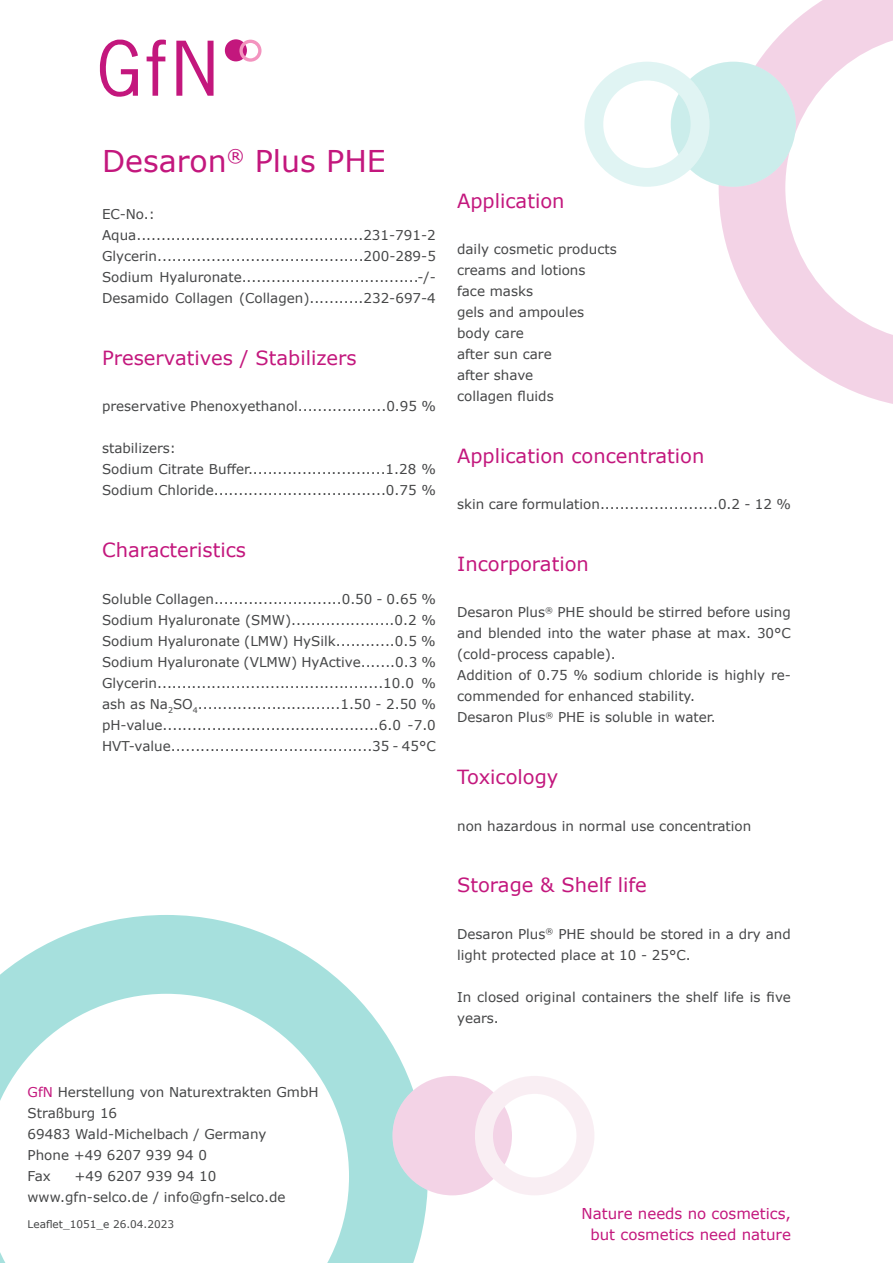
<style>
.page{position:relative;width:893px;height:1263px;background:#fff}
.page>*{position:absolute;margin:0;border:0;box-sizing:border-box;transform-origin:0 0}
.t1{font:30px "Verdana";color:#c3177d}
.t2{font:19.5px "Verdana";color:#c3177d}
.t3{font:15px/21px "Verdana";color:#c3177d;text-align:center}
.Fließtext{font:13.5px/21px "Verdana";color:#454647}
.Aufzählung{font:13.5px "Verdana";color:#454647}
.Fließtext-2{font:10.5px "Verdana";color:#454647}
.s1{color:#c3177d}
</style>
<div class="page">
<svg style="left:0;top:915px;width:428px;height:348px"></svg>
<div style="left:392px;top:1076px;width:120px;height:119px;background:#f3d3e6;border-radius:50%"></div>
<svg style="left:475px;top:1076px;width:119px;height:119px"></svg>
<svg style="left:719px;top:0;width:174px;height:404px"></svg>
<div style="left:671px;top:62px;width:125px;height:125px;background:#cbedeb;border-radius:50%"></div>
<svg style="left:584px;top:62px;width:125px;height:125px"></svg>
<svg style="left:100px;top:40px;width:38px;height:57px"></svg>
<svg style="left:147px;top:40px;width:19px;height:56px"></svg>
<svg style="left:176px;top:41px;width:38px;height:55px"></svg>
<div style="left:225px;top:39px;width:22px;height:22px;background:#c3177d;border-radius:50%"></div>
<svg style="left:239px;top:40px;width:22px;height:22px"></svg>
<h1 class="t1" style="left:102px;top:140px;width:285px">Desaron<sup>®</sup> Plus PHE</h1>
<p class="Fließtext" style="left:102px;top:204px;width:54px">EC-No.:</p>
<p class="Fließtext" style="left:102px;top:225px;width:335px">Aqua..............................................231-791-2</p>
<p class="Fließtext" style="left:102px;top:246px;width:335px">Glycerin..........................................200-289-5</p>
<p class="Fließtext" style="left:102px;top:267px;width:335px">Sodium Hyaluronate....................................-/-</p>
<p class="Fließtext" style="left:102px;top:288px;width:335px">Desamido Collagen (Collagen)...........232-697-4</p>
<h2 class="t2" style="left:102px;top:344px;width:256px">Preservatives / Stabilizers</h2>
<p class="Fließtext" style="left:102px;top:396px;width:335px">preservative Phenoxyethanol..................0.95 %</p>
<p class="Fließtext" style="left:102px;top:438px;width:75px">stabilizers:</p>
<p class="Fließtext" style="left:102px;top:459px;width:335px">Sodium Citrate Buffer............................1.28 %</p>
<p class="Fließtext" style="left:102px;top:480px;width:335px">Sodium Chloride...................................0.75 %</p>
<h2 class="t2" style="left:102px;top:536px;width:146px">Characteristics</h2>
<p class="Fließtext" style="left:102px;top:588px;width:335px">Soluble Collagen..........................0.50 - 0.65 %</p>
<p class="Fließtext" style="left:102px;top:609px;width:335px">Sodium Hyaluronate (SMW).....................0.2 %</p>
<p class="Fließtext" style="left:102px;top:630px;width:335px">Sodium Hyaluronate (LMW) HySilk............0.5 %</p>
<p class="Fließtext" style="left:102px;top:651px;width:335px">Sodium Hyaluronate (VLMW) HyActive.......0.3 %</p>
<p class="Fließtext" style="left:102px;top:672px;width:335px">Glycerin..............................................10.0 %</p>
<p class="Fließtext" style="left:102px;top:693px;width:335px">ash as Na<sub>2</sub>SO<sub>4</sub>.............................1.50 - 2.50 %</p>
<p class="Fließtext" style="left:102px;top:714px;width:335px">pH-value............................................6.0 -7.0</p>
<p class="Fließtext" style="left:102px;top:735px;width:335px">HVT-value.........................................35 - 45°C</p>
<h2 class="t2" style="left:457px;top:187px;width:109px">Application</h2>
<p class="Fließtext" style="left:457px;top:238px;width:161px">daily cosmetic products</p>
<p class="Fließtext" style="left:457px;top:259px;width:130px">creams and lotions</p>
<p class="Fließtext" style="left:457px;top:280px;width:78px">face masks</p>
<p class="Fließtext" style="left:457px;top:301px;width:128px">gels and ampoules</p>
<p class="Fließtext" style="left:457px;top:322px;width:68px">body care</p>
<p class="Fließtext" style="left:457px;top:343px;width:96px">after sun care</p>
<p class="Fließtext" style="left:457px;top:364px;width:78px">after shave</p>
<p class="Fließtext" style="left:457px;top:385px;width:98px">collagen fluids</p>
<h2 class="t2" style="left:457px;top:442px;width:249px">Application concentration</h2>
<p class="Fließtext" style="left:457px;top:494px;width:335px">skin care formulation........................0.2 - 12 %</p>
<h2 class="t2" style="left:457px;top:550px;width:133px">Incorporation</h2>
<p class="Fließtext" style="left:457px;top:602px;width:335px;text-align:justify">Desaron Plus<sup>®</sup> PHE should be stirred before using and blended into the water phase at max. 30°C (cold-process capable).</p>
<p class="Fließtext" style="left:457px;top:665px;width:335px">Addition of 0.75 % sodium chloride is highly re&shy;commended for enhanced stability.</p>
<p class="Fließtext" style="left:457px;top:707px;width:260px">Desaron Plus<sup>®</sup> PHE is soluble in water.</p>
<h2 class="t2" style="left:457px;top:764px;width:103px">Toxicology</h2>
<p class="Aufzählung" style="left:457px;top:816px;width:296px">non hazardous in normal use concentration</p>
<h2 class="t2" style="left:457px;top:872px;width:191px">Storage &amp; Shelf life</h2>
<p class="Fließtext" style="left:457px;top:923px;width:335px">Desaron Plus<sup>®</sup> PHE should be stored in a dry and light protected place at 10 - 25°C.</p>
<p class="Fließtext" style="left:457px;top:986px;width:335px">In closed original containers the shelf life is five years.</p>
<p class="Fließtext" style="left:28px;top:1081px;width:293px"><span class="s1">GfN</span> Herstellung von Naturextrakten GmbH<br>Straßburg 16<br>69483 Wald-Michelbach / Germany<br>Phone +49 6207 939 94 0<br>Fax</p>
<p class="Fließtext" style="left:28px;top:1165px;width:260px;text-indent:47px">+49 6207 939 94 10 www.gfn-selco.de / info@gfn-selco.de</p>
<p class="Fließtext-2" style="left:28px;top:1217px;width:148px">Leaflet_1051_e 26.04.2023</p>
<p class="t3" style="left:582px;top:1203px;width:211px">Nature needs no cosmetics, but cosmetics need nature</p>
</div>
